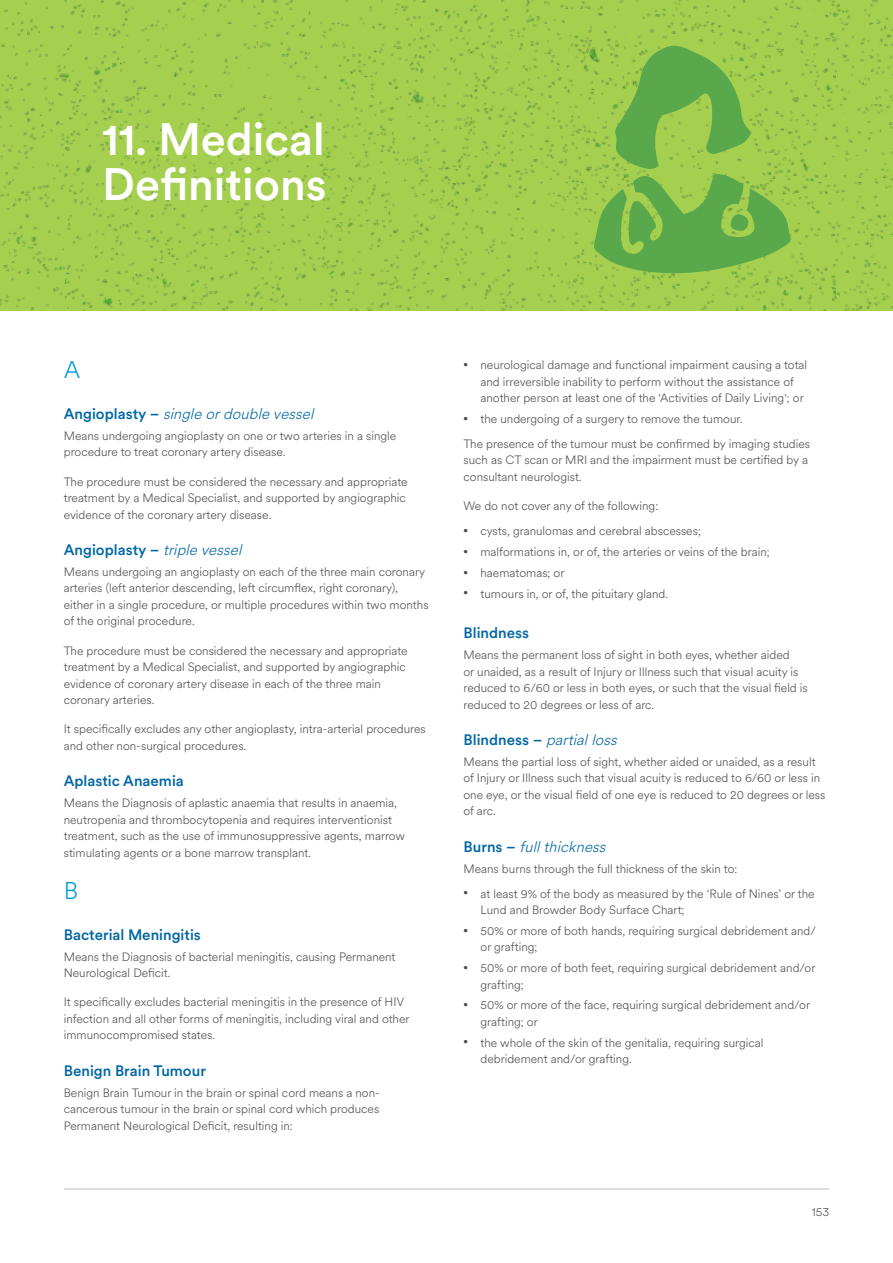
<style>
.page{position:relative;width:893px;height:1263px;background:#fff}
.page>*{position:absolute;margin:0;border:0;box-sizing:border-box;transform-origin:0 0}
.t1{font:500 45px/45px "Met Life Circular";color:#fff}
.t2{font:300 24px "Met Life Circular";color:#009cdc}
.t3{font:500 15px "Met Life Circular";color:#0066a6}
.t4{font:italic 300 15px "Met Life Circular";color:#0066a6}
.t5{font:300 12px/16.5px "Met Life Circular";color:#4d4d4f}
.s1{font-weight:500;font-style:normal}
.s2{font-weight:300;font-style:italic}
</style>
<div class="page">
<img style="left:0;top:0;width:893px;height:310px">
<svg style="left:594px;top:42px;width:197px;height:232px;background:#82bc4d"></svg>
<hr style="left:64px;top:1188px;width:765px;height:1px;background:#bdbbbc">
<h1 class="t1" style="left:102px;top:115px;width:226px">11. Medical<br>Definitions</h1>
<h2 class="t2" style="left:64px;top:354px;width:18px">A</h2>
<p class="t4" style="left:64px;top:404px;width:256px"><span class="s1">A n g i o p l a s t y –</span> single ordouble vessel</p>
<p class="t5" style="left:64px;top:427px;width:334px">Means undergoing angioplasty on one or two arteries in a single procedure to treat coronary artery disease.</p>
<p class="t5" style="left:64px;top:472px;width:345px">The procedure must be considered the necessary and appropriate treatment by a Medical Specialist, and supported by angiographic evidence of the coronary artery disease.</p>
<p class="t3" style="left:64px;top:539px;width:183px">Angioplasty – <span class="s2">triple vessel</span></p>
<p class="t5" style="left:64px;top:563px;width:366px">Means undergoing an angioplasty on each of the three main coronary arteries (left anterior descending, left circumflex, right coronary), either in a single procedure, or multiple procedures within two months of the original procedure.</p>
<p class="t5" style="left:64px;top:642px;width:345px">The procedure must be considered the necessary and appropriate treatment by a Medical Specialist, and supported by angiographic evidence of coronary artery disease in each of the three main coronary arteries.</p>
<p class="t5" style="left:64px;top:720px;width:363px">It specifically excludes any other angioplasty, intra-arterial procedures and other non-surgical procedures.</p>
<p class="t3" style="left:64px;top:771px;width:122px">Aplastic Anaemia</p>
<p class="t5" style="left:64px;top:794px;width:343px">Means the Diagnosis of aplastic anaemia that results in anaemia, neutropenia and thrombocytopenia and requires interventionist treatment, such as the use of immunosuppressive agents, marrow stimulating agents or a bone marrow transplant.</p>
<h2 class="t2" style="left:64px;top:874px;width:16px">B</h2>
<p class="t3" style="left:64px;top:924px;width:139px">Bacterial Meningitis</p>
<p class="t5" style="left:64px;top:948px;width:333px">Means the Diagnosis of bacterial meningitis, causing Permanent<br>Neurological Deficit.</p>
<p class="t5" style="left:64px;top:993px;width:347px">It specifically excludes bacterial meningitis in the presence of HIV infection and all other forms of meningitis, including viral and other immunocompromised states.</p>
<p class="t3" style="left:64px;top:1060px;width:144px">Benign Brain Tumour</p>
<p class="t5" style="left:64px;top:1084px;width:318px;text-align:justify">Benign Brain Tumour in the brain or spinal cord means a non&shy;cancerous tumour in the brain or spinal cord which produces Permanent Neurological Deficit, resulting in:</p>
<p class="t5" style="left:480px;top:356px;width:328px;text-indent:-17px"><sup>•</sup> neurological damage and functional impairment causing a total and irreversible inability to perform without the assistance of another person at least one of the 'Activities of Daily Living'; or</p>
<p class="t5" style="left:463px;top:406px;width:348px;line-height:25px"><sup>•</sup> the undergoing of a surgery to remove the tumour.<br>The presence of the tumour must be confirmed by imaging studies</p>
<p class="t5" style="left:463px;top:451px;width:346px">such as CT scan or MRI and the impairment must be certified by a consultant neurologist.</p>
<p class="t5" style="left:463px;top:497px;width:196px">We do not cover any of the following:</p>
<p class="t5" style="left:463px;top:522px;width:239px"><sup>•</sup> cysts, granulomas and cerebral abscesses;</p>
<p class="t5" style="left:463px;top:543px;width:308px"><sup>•</sup> malformations in, or of, the arteries or veins of the brain;</p>
<p class="t5" style="left:463px;top:564px;width:102px"><sup>•</sup> haematomas; or</p>
<p class="t5" style="left:463px;top:585px;width:206px"><sup>•</sup> tumours in, or of, the pituitary gland.</p>
<p class="t3" style="left:463px;top:623px;width:67px">Blindness</p>
<p class="t5" style="left:463px;top:646px;width:346px">Means the permanent loss of sight in both eyes, whether aided<br>or unaided, as a result of Injury or Illness such that visual acuity is reduced to 6/60 or less in both eyes, or such that the visual field is reduced to 20 degrees or less of arc.</p>
<p class="t4" style="left:463px;top:730px;width:159px"><span class="s1">B l i n d n e s s –</span> partialloss</p>
<p class="t5" style="left:463px;top:753px;width:363px">Means the partial loss of sight, whether aided or unaided, as a result of Injury or Illness such that visual acuity is reduced to 6/60 or less in one eye, or the visual field of one eye is reduced to 20 degrees or less of arc.</p>
<p class="t4" style="left:463px;top:836px;width:148px"><span class="s1">B u r n s –</span> fullthickness</p>
<p class="t5" style="left:463px;top:860px;width:275px">Means burns through the full thickness of the skin to:</p>
<p class="t5" style="left:480px;top:885px;width:336px;text-indent:-17px"><sup>•</sup> at least 9% of the body as measured by the ‘Rule of Nines’ or the<br>Lund and Browder Body Surface Chart;</p>
<p class="t5" style="left:480px;top:922px;width:337px;text-indent:-17px"><sup>•</sup> 50% or more of both hands, requiring surgical debridement and/ or grafting;</p>
<p class="t5" style="left:480px;top:959px;width:336px;text-indent:-17px"><sup>•</sup> 50% or more of both feet, requiring surgical debridement and/or grafting;</p>
<p class="t5" style="left:480px;top:996px;width:331px;text-indent:-17px"><sup>•</sup> 50% or more of the face, requiring surgical debridement and/or grafting; or</p>
<p class="t5" style="left:480px;top:1034px;width:284px;text-indent:-17px"><sup>•</sup> the whole of the skin of the genitalia, requiring surgical debridement and/or grafting.</p>
<p class="t5" style="left:812px;top:1203px;width:19px">153</p>
</div>
